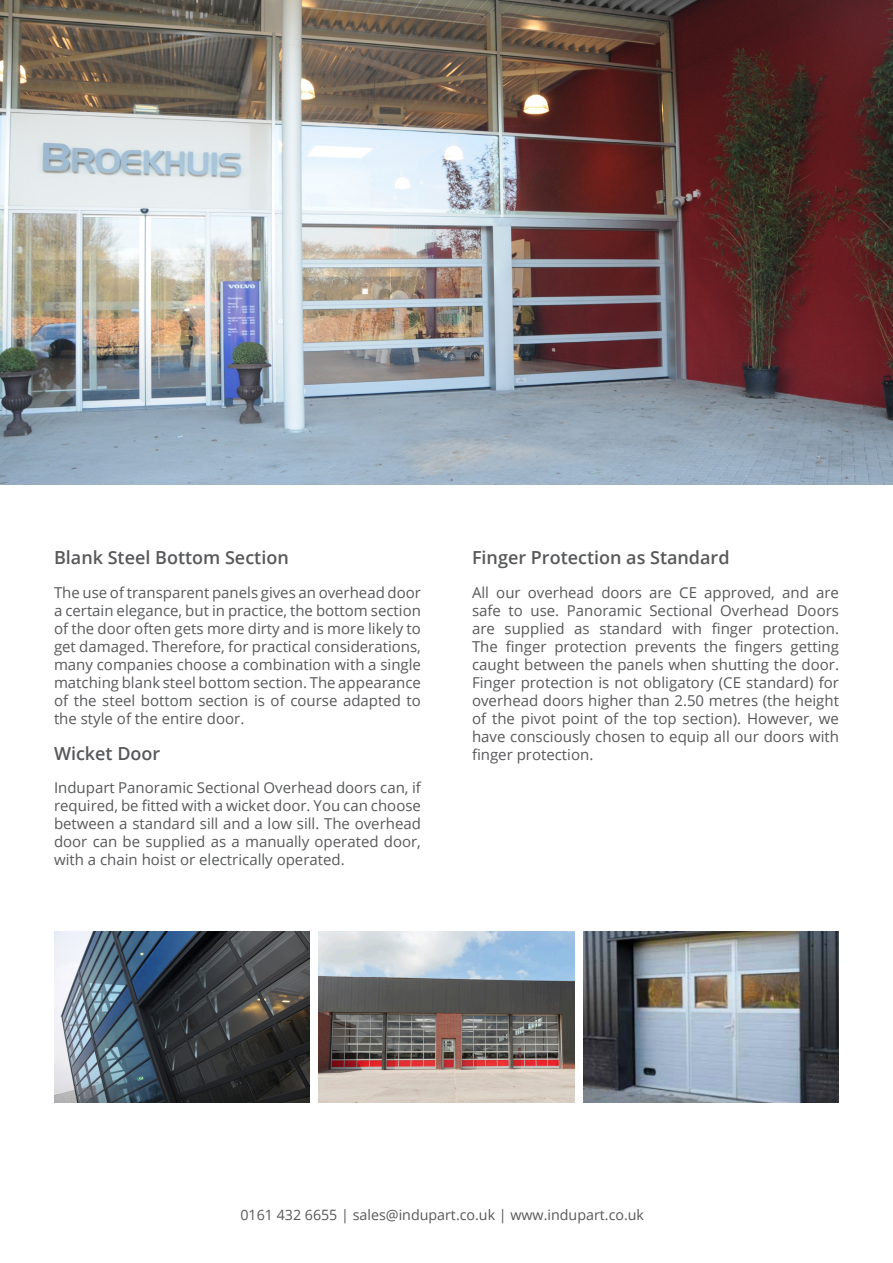
<style>
.page{position:relative;width:893px;height:1263px;background:#fff}
.page>*{position:absolute;margin:0;border:0;box-sizing:border-box;transform-origin:0 0}
.t1{font:600 18px "Open Sans";color:#57585a}
.t2{font:15px/18px "Open Sans";color:#57585a;text-align:justify}
.t3{font:14.25px "Open Sans";color:#57585a}
</style>
<div class="page">
<img style="left:0;top:0;width:893px;height:485px">
<img style="left:319px;top:931px;width:255px;height:171px">
<img style="left:54px;top:931px;width:256px;height:171px">
<img style="left:583px;top:931px;width:256px;height:171px">
<p class="t1" style="left:54px;top:545px;width:236px">Blank Steel Bottom Section</p>
<p class="t1" style="left:472px;top:545px;width:259px">Finger Protection as Standard</p>
<p class="t2" style="left:54px;top:583px;width:368px">The use of transparent panels gives an overhead door a certain elegance, but in practice, the bottom section of the door often gets more dirty and is more likely to get damaged. Therefore, for practical considerations, many companies choose a combination with a single matching blank steel bottom section. The appearance of the steel bottom section is of course adapted to the style of the entire door.</p>
<p class="t2" style="left:472px;top:583px;width:368px">All our overhead doors are CE approved, and are safe to use. Panoramic Sectional Overhead Doors are supplied as standard with finger protection.<br>The finger protection prevents the fingers getting caught between the panels when shutting the door.<br>Finger protection is not obligatory (CE standard) for overhead doors higher than 2.50 metres (the height of the pivot point of the top section). However, we have consciously chosen to equip all our doors with finger protection.</p>
<p class="t1" style="left:54px;top:741px;width:108px">Wicket Door</p>
<p class="t2" style="left:54px;top:778px;width:368px">Indupart Panoramic Sectional Overhead doors can, if required, be fitted with a wicket door. You can choose between a standard sill and a low sill. The overhead door can be supplied as a manually operated door, with a chain hoist or electrically operated.</p>
<p class="t3" style="left:240px;top:1205px;width:405px">0161 432 6655 | sales@indupart.co.uk | www.indupart.co.uk</p>
</div>
